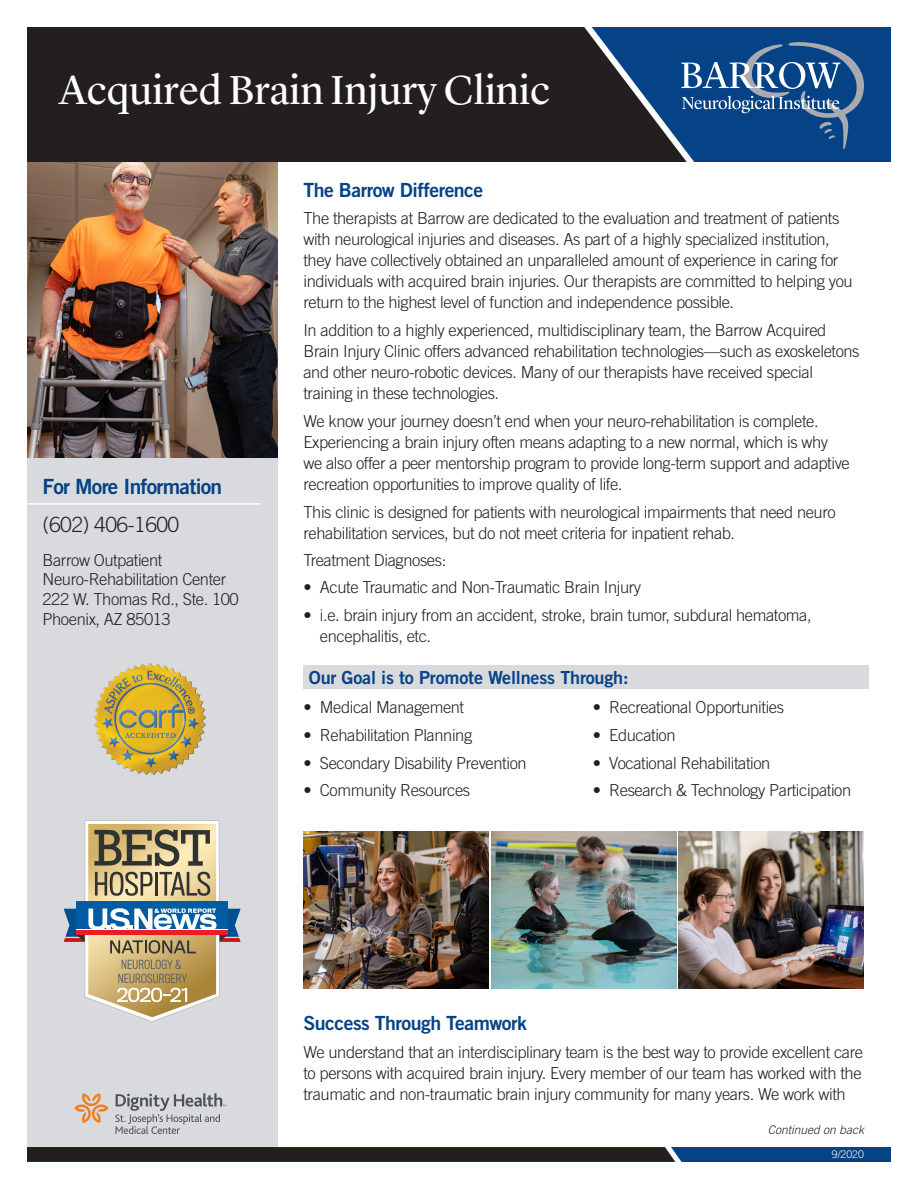
<style>
.page{position:relative;width:918px;height:1188px;background:#fff}
.page>*{position:absolute;margin:0;border:0;box-sizing:border-box;transform-origin:0 0}
.t1{font:42px "Lyon Display";color:#fff}
.t2{font:21px "Trade Gothic LT Std Bd 2";letter-spacing:-.035em;color:#054286}
.t3{font:300 21px "Trade Gothic LT Std";letter-spacing:-.025em;color:#231f20}
.t4{font:19.5px "Trade Gothic LT Std Bd 2";letter-spacing:-.025em;color:#054286}
.t5{font:18px "Trade Gothic LT Std Bd 2";letter-spacing:-.01em;color:#054286}
.t6{font:300 16.5px/21px "Trade Gothic LT Std";letter-spacing:-.025em;color:#231f20}
.t7{font:italic 300 12px "Trade Gothic";color:#231f20}
.t8{font:300 10.5px "Trade Gothic LT Std";color:#fff}
</style>
<div class="page">
<div style="left:27px;top:119px;width:250px;height:1042px;background:#d9dadd"></div>
<div style="left:27px;top:27px;width:864px;height:135px;background:#054286"></div>
<div style="left:27px;top:27px;width:549px;height:135px;background:#231f20"></div>
<svg style="left:576px;top:27px;width:288px;height:135px"></svg>
<hr style="left:21px;top:503px;width:240px;height:2px;background:#fff">
<div style="left:27px;top:1147px;width:864px;height:14px;background:#054286"></div>
<svg style="left:64px;top:820px;width:177px;height:202px"></svg>
<svg style="left:27px;top:1093px;width:665px;height:69px"></svg>
<img style="left:27px;top:162px;width:250px;height:296px">
<img style="left:95px;top:664px;width:111px;height:111px">
<img style="left:303px;top:832px;width:186px;height:156px">
<img style="left:491px;top:832px;width:185px;height:156px">
<img style="left:679px;top:832px;width:185px;height:156px">
<div style="left:303px;top:665px;width:566px;height:24px;background:#d9dadd"></div>
<p class="t1" style="left:59px;top:59px;width:492px">Acquired Brain Injury Clinic</p>
<p class="t2" style="left:43px;top:473px;width:181px">For More Information</p>
<p class="t3" style="left:43px;top:512px;width:138px">(602) 406-1600</p>
<p class="t6" style="left:43px;top:550px;width:185px;line-height:19.8px">Barrow Outpatient<br>Neuro-Rehabilitation Center</p>
<p class="t6" style="left:43px;top:589px;width:198px">222 W. Thomas Rd., Ste. 100</p>
<p class="t6" style="left:43px;top:608px;width:130px">Phoenix, AZ 85013</p>
<p class="t4" style="left:303px;top:178px;width:181px">The Barrow Difference</p>
<p class="t6" style="left:303px;top:208px;width:551px">The therapists at Barrow are dedicated to the evaluation and treatment of patients with neurological injuries and diseases. As part of a highly specialized institution, they have collectively obtained an unparalleled amount of experience in caring for individuals with acquired brain injuries. Our therapists are committed to helping you return to the highest level of function and independence possible.</p>
<p class="t6" style="left:303px;top:320px;width:558px">In addition to a highly experienced, multidisciplinary team, the Barrow Acquired Brain Injury Clinic offers advanced rehabilitation technologies—such as exoskeletons and other neuro-robotic devices. Many of our therapists have received special training in these technologies.</p>
<p class="t6" style="left:303px;top:410px;width:548px">We know your journey doesn’t end when your neuro-rehabilitation is complete.<br>Experiencing a brain injury often means adapting to a new normal, which is why we also offer a peer mentorship program to provide long-term support and adaptive recreation opportunities to improve quality of life.</p>
<p class="t6" style="left:303px;top:501px;width:534px">This clinic is designed for patients with neurological impairments that need neuro rehabilitation services, but do not meet criteria for inpatient rehab.</p>
<p class="t6" style="left:303px;top:550px;width:144px">Treatment Diagnoses:</p>
<p class="t6" style="left:303px;top:577px;width:339px">• Acute Traumatic and Non-Traumatic Brain Injury</p>
<p class="t6" style="left:320px;top:605px;width:493px;text-indent:-16px">• i.e. brain injury from an accident, stroke, brain tumor, subdural hematoma, encephalitis, etc.</p>
<p class="t5" style="left:309px;top:667px;width:321px">Our Goal is to Promote Wellness Through:</p>
<p class="t6" style="left:303px;top:697px;width:162px">• Medical Management</p>
<p class="t6" style="left:303px;top:724px;width:170px">• Rehabilitation Planning</p>
<p class="t6" style="left:303px;top:752px;width:225px">• Secondary Disability Prevention</p>
<p class="t6" style="left:303px;top:780px;width:168px">• Community Resources</p>
<p class="t6" style="left:593px;top:697px;width:193px">• Recreational Opportunities</p>
<p class="t6" style="left:593px;top:724px;width:84px">• Education</p>
<p class="t6" style="left:593px;top:752px;width:179px">• Vocational Rehabilitation</p>
<p class="t6" style="left:593px;top:780px;width:260px">• Research &amp; Technology Participation</p>
<p class="t4" style="left:303px;top:1011px;width:225px">Success Through Teamwork</p>
<p class="t6" style="left:303px;top:1041px;width:561px;text-align:justify">We understand that an interdisciplinary team is the best way to provide excellent care to persons with acquired brain injury. Every member of our team has worked with the traumatic and non-traumatic brain injury community for many years. We work with</p>
<p class="t7" style="left:768px;top:1122px;width:98px">Continued on back</p>
<p class="t8" style="left:832px;top:1148px;width:34px">9/2020</p>
</div>
